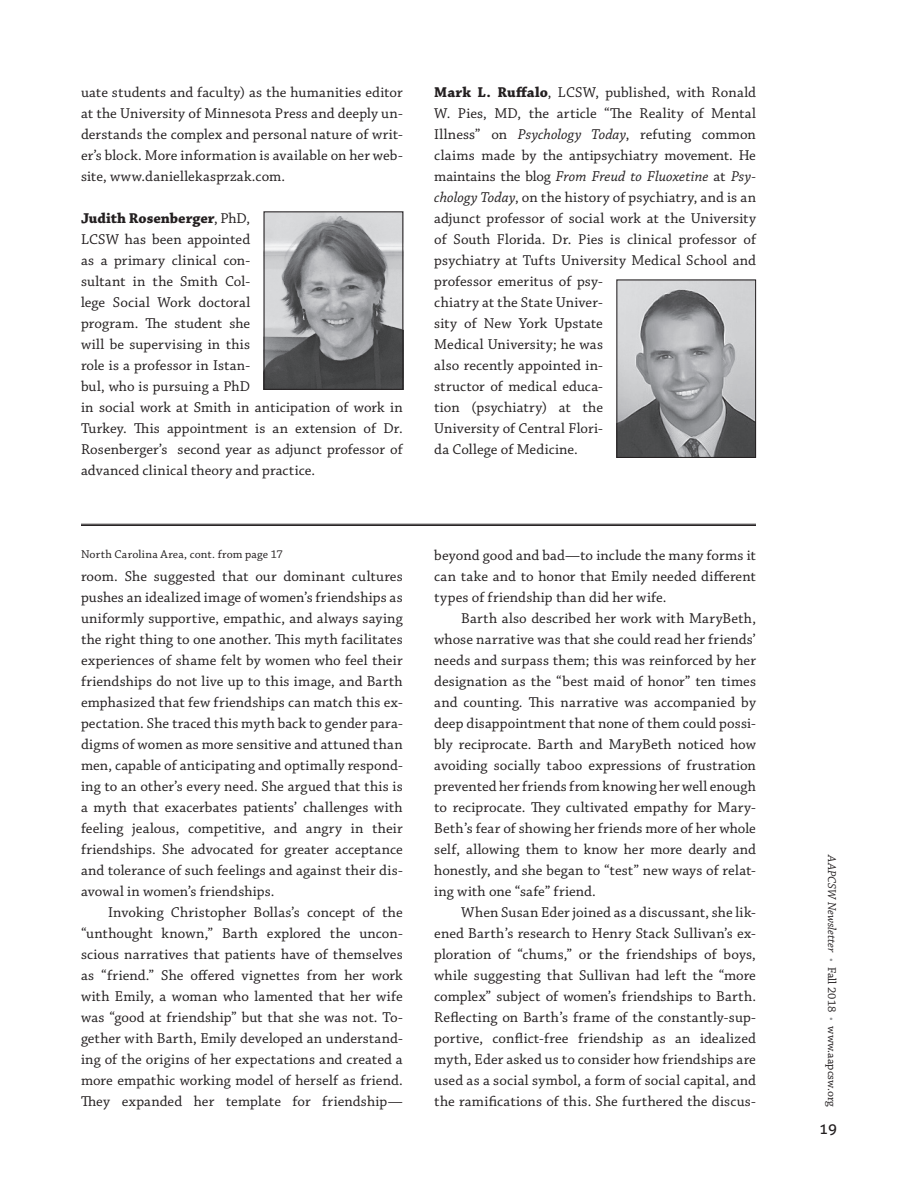
<style>
.page{position:relative;width:918px;height:1188px;background:#fff}
.page>*{position:absolute;margin:0;border:0;box-sizing:border-box;transform-origin:0 0}
.t1{font:15px/21px "Chaparral Pro";letter-spacing:.005em;color:#231f20;text-align:justify}
.t2{font:15px "Aller";color:#231f20}
.t3{font:12px "Chaparral Pro";letter-spacing:.005em;color:#231f20}
.s1{font-weight:700}
.s2{font-style:italic}
.s3{color:#939598}
</style>
<div class="page">
<hr style="left:81px;top:524px;width:675px;height:1px;background:#231f20">
<hr style="left:81px;top:525px;width:675px;height:1px;background:#231f20">
<img style="left:266px;top:214px;width:135px;height:174px">
<div style="left:264px;top:212px;width:139px;height:178px;border:1px solid #231f20"></div>
<img style="left:618px;top:282px;width:136px;height:174px">
<div style="left:616px;top:280px;width:140px;height:178px;border:1px solid #231f20"></div>
<p class="t1" style="left:81px;top:82px;width:323px">uate students and faculty) as the humanities editor at the University of Minnesota Press and deeply un&shy;derstands the complex and personal nature of writ&shy;er’s block. More information is available on her web&shy;site, www.daniellekasprzak.com.</p>
<p class="t1" style="left:81px;top:208px;width:323px;text-align:left"><span class="s1">Judith Rosenberger</span>, PhD,<br>LCSW has been appointed<br>as a primary clinical con-<br>sultant in the Smith Col-<br>lege Social Work doctoral<br>program. The student she<br>will be supervising in this<br>role is a professor in Istan-<br>bul, who is pursuing a PhD<br>in social work at Smith in anticipation of work in<br>Turkey. This appointment is an extension of Dr.<br>Rosenberger’s second year as adjunct professor of advanced clinical theory and practice.</p>
<p class="t3" style="left:81px;top:547px;width:203px">North Carolina Area, cont. from page 17</p>
<p class="t1" style="left:81px;top:566px;width:323px">room. She suggested that our dominant cultures pushes an idealized image of women’s friendships as uniformly supportive, empathic, and always saying the right thing to one another. This myth facilitates experiences of shame felt by women who feel their friendships do not live up to this image, and Barth emphasized that few friendships can match this ex&shy;pectation. She traced this myth back to gender para&shy;digms of women as more sensitive and attuned than men, capable of anticipating and optimally respond&shy;ing to an other’s every need. She argued that this is a myth that exacerbates patients’ challenges with feeling jealous, competitive, and angry in their friendships. She advocated for greater acceptance and tolerance of such feelings and against their dis&shy;avowal in women’s friendships.</p>
<p class="t1" style="left:81px;top:902px;width:323px;text-indent:27px">Invoking Christopher Bollas’s concept of the “unthought known,” Barth explored the uncon&shy;scious narratives that patients have of themselves as “friend.” She offered vignettes from her work with Emily, a woman who lamented that her wife was “good at friendship” but that she was not. To&shy;gether with Barth, Emily developed an understand&shy;ing of the origins of her expectations and created a more empathic working model of herself as friend.<br>They expanded her template for friendship—</p>
<p class="t1" style="left:434px;top:82px;width:323px;text-align:left"><span class="s1">Mark L. Ruffalo</span>, LCSW, published, with Ronald W. Pies, MD, the article “The Reality of Mental Illness” on <span class="s2">Psychology Today</span>, refuting common claims made by the antipsychiatry movement. He maintains the blog <span class="s2">From Freud to Fluoxetine</span> at <span class="s2">Psy&shy;chology Today</span>, on the history of psychiatry, and is an adjunct professor of social work at the University of South Florida. Dr. Pies is clinical professor of psychiatry at Tufts University Medical School and professor emeritus of psy-<br>chiatry at the State Univer-<br>sity of New York Upstate<br>Medical University; he was<br>also recently appointed in-<br>structor of medical educa-<br>tion (psychiatry) at the<br>University of Central Flori-<br>da College of Medicine.</p>
<p class="t1" style="left:434px;top:545px;width:323px">beyond good and bad—to include the many forms it can take and to honor that Emily needed different types of friendship than did her wife.</p>
<p class="t1" style="left:434px;top:608px;width:323px;text-indent:27px">Barth also described her work with MaryBeth, whose narrative was that she could read her friends’ needs and surpass them; this was reinforced by her designation as the “best maid of honor” ten times and counting. This narrative was accompanied by deep disappointment that none of them could possi&shy;bly reciprocate. Barth and MaryBeth noticed how avoiding socially taboo expressions of frustration prevented her friends from knowing her well enough to reciprocate. They cultivated empathy for Mary-Beth’s fear of showing her friends more of her whole self, allowing them to know her more dearly and honestly, and she began to “test” new ways of relat&shy;ing with one “safe” friend.</p>
<p class="t1" style="left:434px;top:902px;width:323px;text-indent:27px">When Susan Eder joined as a discussant, she lik&shy;ened Barth’s research to Henry Stack Sullivan’s ex&shy;ploration of “chums,” or the friendships of boys, while suggesting that Sullivan had left the “more complex” subject of women’s friendships to Barth.<br>Reflecting on Barth’s frame of the constantly-sup&shy;portive, conflict-free friendship as an idealized myth, Eder asked us to consider how friendships are used as a social symbol, a form of social capital, and the ramifications of this. She furthered the discus-</p>
<p class="t3" style="left:839px;top:855px;width:253px;rotate:90deg"><span class="s2">AAPCSW Newsletter</span> <span class="s3">•</span> Fall 2018 <span class="s3">•</span> www.aapcsw.org</p>
<p class="t2" style="left:819px;top:1120px;width:19px">19</p>
</div>
